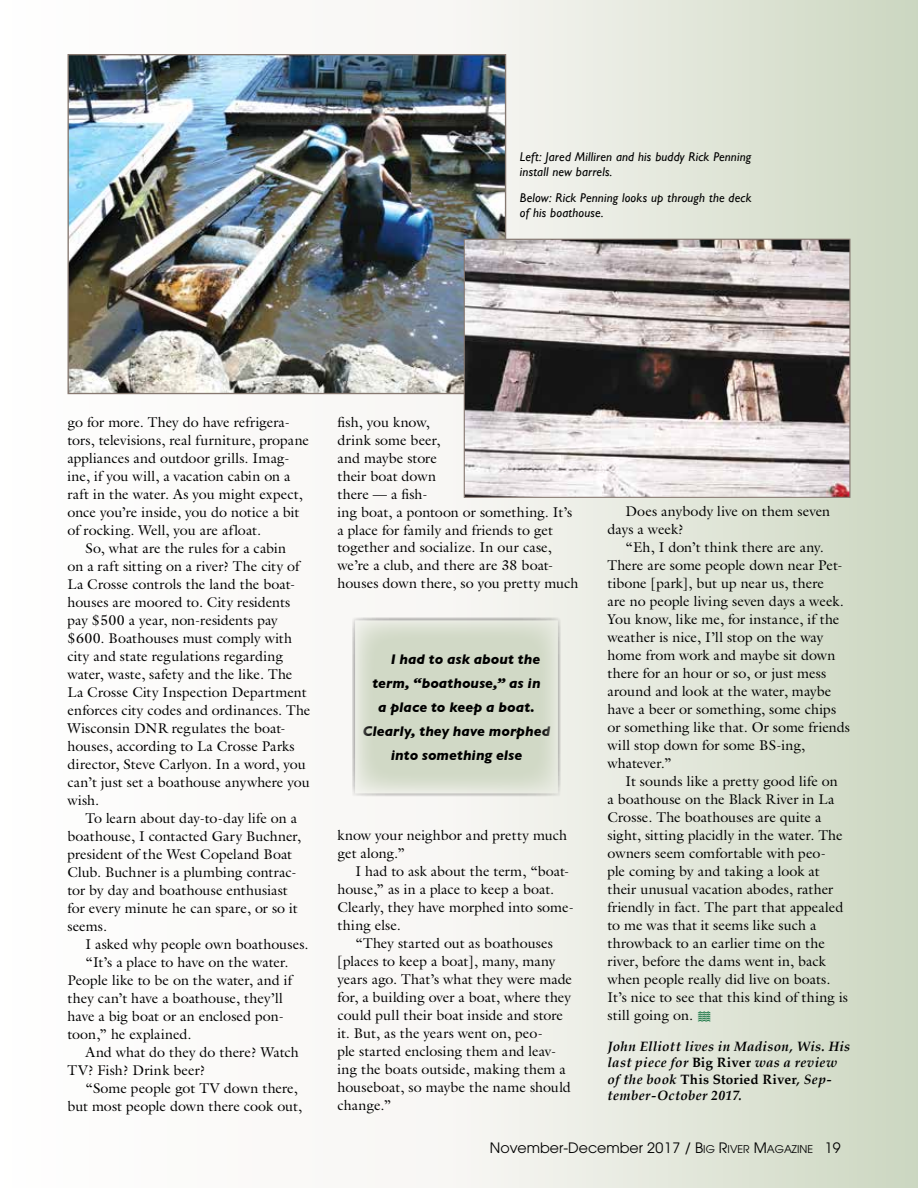
<style>
.page{position:relative;width:918px;height:1188px;background:#fff}
.page>*{position:absolute;margin:0;border:0;box-sizing:border-box;transform-origin:0 0}
.t1{font:14.25px/18px "Galliard";color:#000}
.t2{font:italic 700 14.25px "Gill Sans";color:#000}
.t3{font:14.25px "Avant Garde";color:#000}
.t4{font:italic 700 13.5px/16.5px "Palatino";letter-spacing:.025em;color:#000}
.t5{font:italic 12.75px/15px "Gill Sans";letter-spacing:.015em;color:#000}
.s1{font-family:"Vacation";color:#006732}
.s2{font-style:normal}
.s3{font-style:inherit}
.s4{font-size:10.65px}
</style>
<div class="page">
<div style="left:0;top:0;width:918px;height:1188px;background:linear-gradient(to right,#fff,#d5ddcb)"></div>
<hr style="left:0;top:0;width:1px;height:1188px;background:#fff">
<svg style="left:356px;top:621px;width:201px;height:171px;background:#d4dbca"></svg>
<img style="left:70px;top:56px;width:434px;height:336px">
<img style="left:466px;top:241px;width:382px;height:255px">
<div style="left:464px;top:239px;width:386px;height:259px;border:1px solid #867870"></div>
<p class="t5" style="left:520px;top:149px;width:233px">Left: Jared Milliren and his buddy Rick Penning install new barrels.</p>
<p class="t5" style="left:520px;top:190px;width:233px">Below: Rick Penning looks up through the deck of his boathouse.</p>
<p class="t1" style="left:68px;top:413px;width:224px">go for more. They do have refrigera-</p>
<p class="t1" style="left:68px;top:431px;width:243px">tors, televisions, real furniture, propane</p>
<p class="t1" style="left:68px;top:449px;width:224px">appliances and outdoor grills. Imag-</p>
<p class="t1" style="left:68px;top:467px;width:225px">ine, if you will, a vacation cabin on a</p>
<p class="t1" style="left:68px;top:485px;width:237px">raft in the water. As you might expect,</p>
<p class="t1" style="left:68px;top:503px;width:233px">once you’re inside, you do notice a bit</p>
<p class="t1" style="left:68px;top:521px;width:195px">of rocking. Well, you are afloat.</p>
<p class="t1" style="left:86px;top:539px;width:202px">So, what are the rules for a cabin</p>
<p class="t1" style="left:68px;top:557px;width:233px">on a raft sitting on a river? The city of</p>
<p class="t1" style="left:68px;top:575px;width:229px">La Crosse controls the land the boat-</p>
<p class="t1" style="left:68px;top:593px;width:224px">houses are moored to. City residents</p>
<p class="t1" style="left:68px;top:611px;width:212px">pay $500 a year, non-residents pay</p>
<p class="t1" style="left:68px;top:629px;width:226px">$600. Boathouses must comply with</p>
<p class="t1" style="left:68px;top:647px;width:217px">city and state regulations regarding</p>
<p class="t1" style="left:68px;top:665px;width:226px">water, waste, safety and the like. The</p>
<p class="t1" style="left:68px;top:683px;width:241px">La Crosse City Inspection Department</p>
<p class="t1" style="left:68px;top:701px;width:244px">enforces city codes and ordinances. The</p>
<p class="t1" style="left:68px;top:719px;width:220px">Wisconsin DNR regulates the boat-</p>
<p class="t1" style="left:68px;top:737px;width:229px">houses, according to La Crosse Parks</p>
<p class="t1" style="left:68px;top:755px;width:240px">director, Steve Carlyon. In a word, you</p>
<p class="t1" style="left:68px;top:773px;width:244px">can’t just set a boathouse anywhere you</p>
<p class="t1" style="left:68px;top:791px;width:33px">wish.</p>
<p class="t1" style="left:86px;top:809px;width:213px">To learn about day-to-day life on a</p>
<p class="t1" style="left:68px;top:827px;width:235px">boathouse, I contacted Gary Buchner,</p>
<p class="t1" style="left:68px;top:845px;width:226px">president of the West Copeland Boat</p>
<p class="t1" style="left:68px;top:863px;width:231px">Club. Buchner is a plumbing contrac-</p>
<p class="t1" style="left:68px;top:881px;width:222px">tor by day and boathouse enthusiast</p>
<p class="t1" style="left:68px;top:899px;width:232px">for every minute he can spare, or so it</p>
<p class="t1" style="left:68px;top:916px;width:41px">seems.</p>
<p class="t1" style="left:86px;top:934px;width:225px">I asked why people own boathouses.</p>
<p class="t1" style="left:86px;top:952px;width:205px">“It’s a place to have on the water.</p>
<p class="t1" style="left:68px;top:970px;width:226px">People like to be on the water, and if</p>
<p class="t1" style="left:68px;top:988px;width:217px">they can’t have a boathouse, they’ll</p>
<p class="t1" style="left:68px;top:1006px;width:218px">have a big boat or an enclosed pon-</p>
<p class="t1" style="left:68px;top:1024px;width:126px">toon,” he explained.</p>
<p class="t1" style="left:86px;top:1042px;width:215px">And what do they do there? Watch</p>
<p class="t1" style="left:68px;top:1060px;width:139px">TV? Fish? Drink beer?</p>
<p class="t1" style="left:86px;top:1078px;width:214px">“Some people got TV down there,</p>
<p class="t1" style="left:68px;top:1096px;width:236px">but most people down there cook out,</p>
<p class="t1" style="left:337px;top:412px;width:242px">fish, you know,<br>drink some beer,<br>and maybe store<br>their boat down<br>there — a fish-<br>ing boat, a pontoon or something. It’s a place for family and friends to get together and socialize. In our case, we’re a club, and there are 38 boat&shy;houses down there, so you pretty much</p>
<p class="t2" style="left:391px;top:651px;width:151px">I had to ask about the</p>
<p class="t2" style="left:372px;top:675px;width:170px">term, “boathouse,” as in</p>
<p class="t2" style="left:378px;top:699px;width:158px">a place to keep a boat.</p>
<p class="t2" style="left:363px;top:723px;width:189px">Clearly, they have morphed</p>
<p class="t2" style="left:391px;top:747px;width:133px">into something else</p>
<p class="t1" style="left:337px;top:826px;width:231px">know your neighbor and pretty much get along.”</p>
<p class="t1" style="left:337px;top:862px;width:238px;text-indent:18px">I had to ask about the term, “boat&shy;house,” as in a place to keep a boat.<br>Clearly, they have morphed into some&shy;thing else.</p>
<p class="t1" style="left:337px;top:934px;width:236px;text-indent:18px">“They started out as boathouses [places to keep a boat], many, many years ago. That’s what they were made for, a building over a boat, where they could pull their boat inside and store it. But, as the years went on, peo-<br>ple started enclosing them and leav&shy;ing the boats outside, making them a houseboat, so maybe the name should change.”</p>
<p class="t1" style="left:607px;top:502px;width:224px;text-indent:18px">Does anybody live on them seven days a week?</p>
<p class="t1" style="left:607px;top:538px;width:244px;text-indent:18px">“Eh, I don’t think there are any.<br>There are some people down near Pet&shy;tibone [park], but up near us, there<br>are no people living seven days a week.<br>You know, like me, for instance, if the weather is nice, I’ll stop on the way home from work and maybe sit down there for an hour or so, or just mess around and look at the water, maybe have a beer or something, some chips or something like that. Or some friends will stop down for some BS-ing, whatever.”</p>
<p class="t1" style="left:607px;top:772px;width:242px;text-indent:18px">It sounds like a pretty good life on<br>a boathouse on the Black River in La Crosse. The boathouses are quite a sight, sitting placidly in the water. The owners seem comfortable with peo-<br>ple coming by and taking a look at their unusual vacation abodes, rather friendly in fact. The part that appealed to me was that it seems like such a throwback to an earlier time on the river, before the dams went in, back when people really did live on boats.<br>It’s nice to see that this kind of thing is still going on. <span class="s1">F</span></p>
<p class="t4" style="left:608px;top:1038px;width:244px">John Elliott lives in Madison, Wis. His last piece for <span class="s2">Big River</span> was a review of the book <span class="s2">This Storied River</span>, Sep&shy;tember-October 2017.</p>
<p class="t3" style="left:490px;top:1140px;width:352px">November-December <span class="s3">2017</span> / <span class="s3">B</span><span class="s4">IG</span> <span class="s3">R</span><span class="s4">IVER</span> <span class="s3">M</span><span class="s4">AGAZINE</span> 19</p>
</div>
